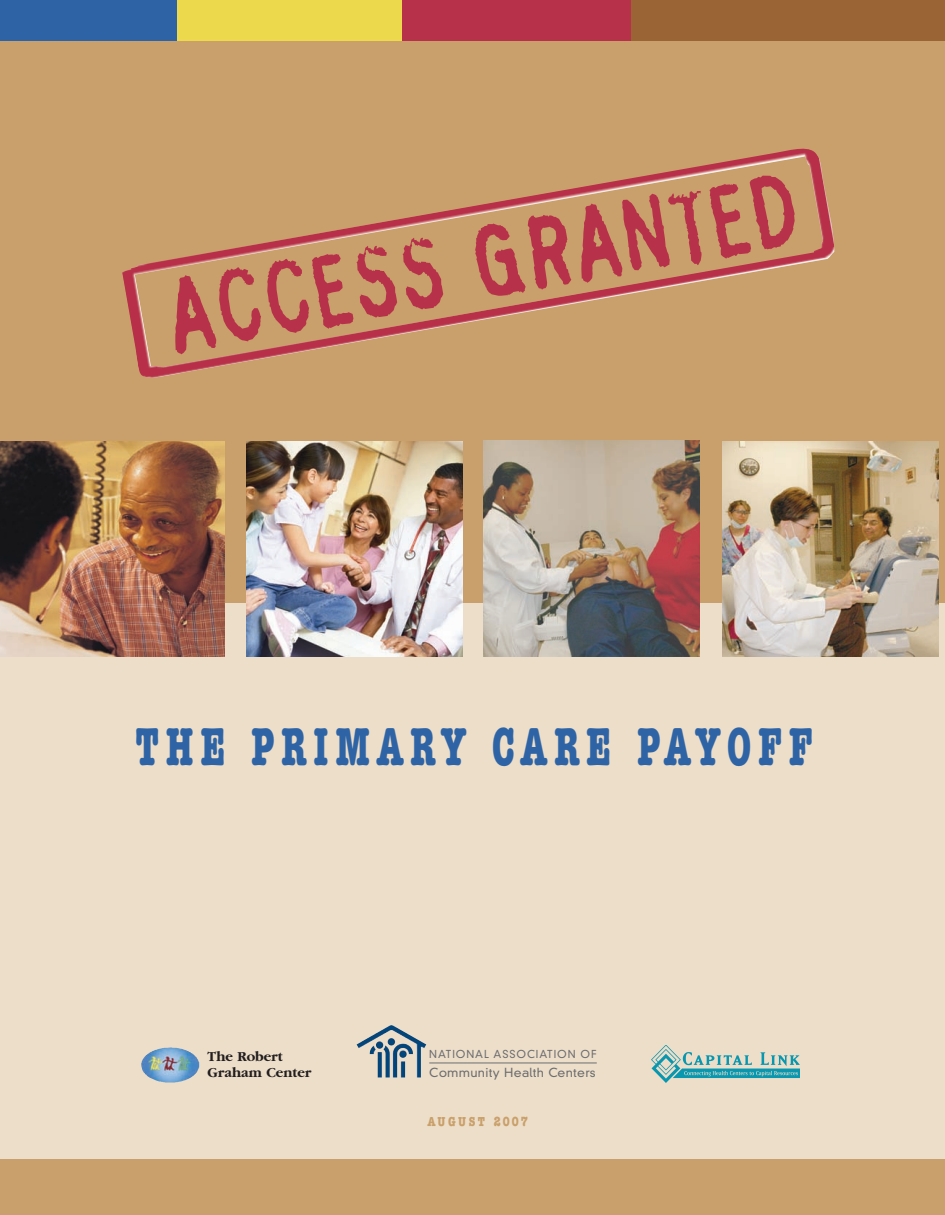
<style>
.page{position:relative;width:945px;height:1215px;background:#fff}
.page>*{position:absolute;margin:0;border:0;box-sizing:border-box;transform-origin:0 0}
.t1{font:96px "Stamp Gothic";color:#b8314a;scale:.8 1}
.t2{font:700 condensed 54px "American Typewriter";letter-spacing:.155em;color:#2e64a6;scale:.8 1}
.t3{font:700 14.25px/16.5px "Garamond";color:#231f20}
.t4{font:700 condensed 13.2px "American Typewriter";letter-spacing:.195em;color:#c9a06b}
.t5{font:300 12.15px "DIN Neuzeit Grotesk";letter-spacing:.025em;color:#6c6d70}
.t6{font:300 10.65px "DIN Neuzeit Grotesk";letter-spacing:.09em;color:#6c6d70}
.s1{font-size:13.5px}
</style>
<div class="page">
<div style="left:0;top:582px;width:945px;height:592px;background:#eddec9"></div>
<div style="left:0;top:30px;width:945px;height:573px;background:#c9a06b"></div>
<div style="left:0;top:0;width:180px;height:41px;background:#2e64a6"></div>
<div style="left:177px;top:0;width:231px;height:41px;background:#edda4c"></div>
<div style="left:402px;top:0;width:231px;height:41px;background:#b8314a"></div>
<div style="left:631px;top:0;width:314px;height:41px;background:#9b6434"></div>
<div style="left:0;top:1159px;width:945px;height:56px;background:#c9a06b"></div>
<img style="left:247px;top:441px;width:216px;height:216px">
<img style="left:484px;top:440px;width:216px;height:216px">
<img style="left:0;top:441px;width:224px;height:216px">
<img style="left:722px;top:441px;width:216px;height:216px">
<img style="left:141px;top:1047px;width:58px;height:36px">
<img style="left:358px;top:1030px;width:66px;height:47px">
<img style="left:122px;top:148px;width:712px;height:230px">
<hr style="left:429px;top:1063px;width:168px;height:1px;background:#6c6d70">
<img style="left:651px;top:1045px;width:149px;height:38px">
<h1 class="t1" style="left:161px;top:280px;width:802px;rotate:-10deg">ACCESS GRANTED</h1>
<h2 class="t2" style="left:136px;top:727px;width:848px">THE PRIMARY CARE PAYOFF</h2>
<p class="t3" style="left:208px;top:1047px;width:105px">The Robert<br>Graham Center</p>
<p class="t6" style="left:429px;top:1050px;width:169px">NATIONAL ASSOCIATION OF</p>
<p class="t5" style="left:429px;top:1068px;width:168px">Community Health Centers</p>
<p class="t4" style="left:427px;top:1116px;width:102px">AUGUST <span class="s1">2007</span></p>
</div>
